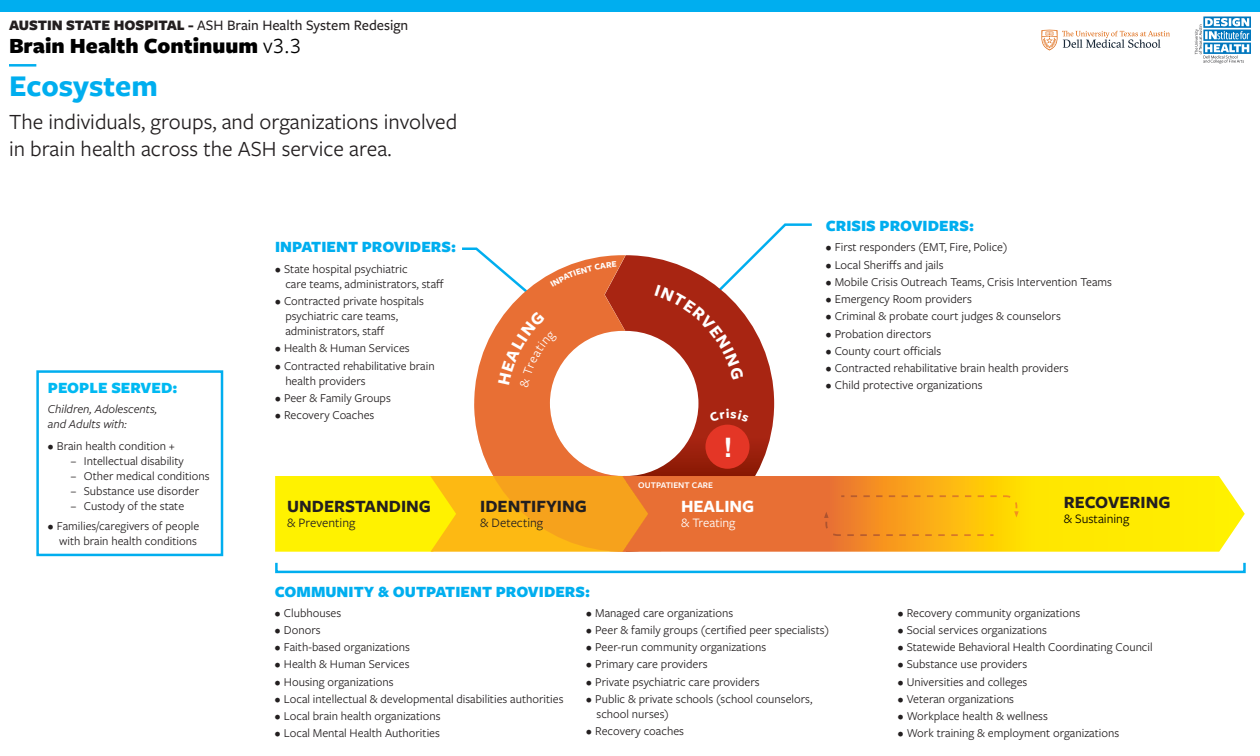
<style>
.page{position:relative;width:1260px;height:756px;background:#fff}
.page>*{position:absolute;margin:0;border:0;box-sizing:border-box;transform-origin:0 0}
.t1{font:700 31.25px "Freight Sans Pro";color:#00aeef}
.t2{font:700 26.8px "Helvetica";color:#fff}
.t3{font:22.5px/27px "Freight Sans Pro";color:#231f20}
.t4{font:900 22.5px "Freight Sans Pro";color:#000}
.t5{font:700 17.88px "Freight Sans Pro";color:#231f20}
.t6{font:700 17.88px "Freight Sans Pro";color:#fff}
.t7{font:900 16.25px "Freight Sans Pro";color:#00aeef}
.t8{font:900 16.25px "Freight Sans Pro";color:#00b9f2}
.t9{font:500 15px "Freight Sans Pro";color:#231f20}
.t10{font:13.4px "Freight Sans Pro";color:#231f20}
.t11{font:13.4px "Freight Sans Pro";color:#000}
.t12{font:13.4px "Freight Sans Pro";color:#fff}
.t13{font:12.5px/15px "Freight Sans Pro";color:#231f20}
.t14{font:italic 12.5px/15px "Freight Sans Pro";color:#231f20}
.t15{font:600 9px "Freight Sans Pro";color:#fff}
.s1{font-weight:900}
.s2{font-weight:700}
.s3{font-weight:400}
</style>
<div class="page">
<svg style="left:462px;top:247px;width:24px;height:8px"></svg>
<div style="left:36px;top:370px;width:187px;height:186px;border:2px solid #00aeef"></div>
<div style="left:275px;top:562px;width:971px;height:11px;border:2px solid #00aeef"></div>
<hr style="left:9px;top:64px;width:27px;height:3px;background:#00aeef">
<svg style="left:625px;top:255px;width:149px;height:221px"></svg>
<svg style="left:474px;top:255px;width:151px;height:148px"></svg>
<svg style="left:661px;top:476px;width:584px;height:76px;background:#f5b41d"></svg>
<div style="left:705px;top:425px;width:45px;height:44px;background:#e43626;border-radius:50%"></div>
<svg style="left:824px;top:494px;width:195px;height:43px;background:#f6a518"></svg>
<svg style="left:275px;top:403px;width:386px;height:149px"></svg>
<div style="left:0;top:0;width:1260px;height:11px;background:#00aeef"></div>
<svg style="left:1195px;top:17px;width:56px;height:47px"></svg>
<svg style="left:1041px;top:30px;width:129px;height:21px"></svg>
<div style="left:498px;top:311px;width:60px;height:77px;background:#e86f34"></div>
<svg style="left:550px;top:261px;width:67px;height:26px;background:#e87c48"></svg>
<svg style="left:655px;top:223px;width:157px;height:157px"></svg>
<svg style="left:709px;top:409px;width:40px;height:13px"></svg>
<p class="t9" style="left:9px;top:16px;width:401px"><span class="s1">AUSTIN STATE HOSPITAL</span> <span class="s2">-</span> ASH Brain Health System Redesign</p>
<p class="t4" style="left:9px;top:30px;width:293px">Brain Health Continuum <span class="s3">v3.3</span></p>
<p class="t1" style="left:9px;top:65px;width:150px">Ecosystem</p>
<p class="t3" style="left:9px;top:107px;width:450px">The individuals, groups, and organizations involved in brain health across the ASH service area.</p>
<p class="t8" style="left:48px;top:376px;width:131px">PEOPLE SERVED:</p>
<p class="t14" style="left:48px;top:401px;width:111px">Children, Adolescents, and Adults with:</p>
<p class="t13" style="left:48px;top:438px;width:129px">• Brain health condition +</p>
<p class="t13" style="left:70px;top:453px;width:115px">− Intellectual disability</p>
<p class="t13" style="left:70px;top:468px;width:141px">− Other medical conditions</p>
<p class="t13" style="left:70px;top:483px;width:130px">− Substance use disorder</p>
<p class="t13" style="left:70px;top:498px;width:115px">− Custody of the state</p>
<p class="t13" style="left:48px;top:518px;width:153px;text-align:right">• Families/caregivers of people with brain health conditions</p>
<p class="t7" style="left:275px;top:236px;width:183px">INPATIENT PROVIDERS:</p>
<p class="t13" style="left:285px;top:261px;width:160px;text-indent:-10px">• State hospital psychiatric<br>care teams, administrators, staff</p>
<p class="t13" style="left:285px;top:293px;width:140px;text-indent:-10px">• Contracted private hospitals psychiatric care teams, administrators, staff</p>
<p class="t13" style="left:275px;top:340px;width:136px">• Health &amp; Human Services</p>
<p class="t13" style="left:285px;top:358px;width:151px;text-indent:-10px">• Contracted rehabilitative brain health providers</p>
<p class="t13" style="left:275px;top:390px;width:117px">• Peer &amp; Family Groups</p>
<p class="t13" style="left:275px;top:407px;width:101px">• Recovery Coaches</p>
<p class="t5" style="left:287px;top:494px;width:145px">UNDERSTANDING</p>
<p class="t10" style="left:287px;top:514px;width:70px">&amp; Preventing</p>
<p class="t5" style="left:480px;top:494px;width:108px">IDENTIFYING</p>
<p class="t10" style="left:480px;top:514px;width:65px">&amp; Detecting</p>
<p class="t7" style="left:275px;top:580px;width:317px">COMMUNITY &amp; OUTPATIENT PROVIDERS:</p>
<p class="t15" style="left:638px;top:479px;width:76px">OUTPATIENT CARE</p>
<p class="t2" style="left:723px;top:426px;width:10px">!</p>
<p class="t7" style="left:826px;top:214px;width:150px">CRISIS PROVIDERS:</p>
<p class="t13" style="left:826px;top:239px;width:183px">• First responders (EMT, Fire, Police)</p>
<p class="t13" style="left:826px;top:256px;width:119px">• Local Sheriffs and jails</p>
<p class="t13" style="left:826px;top:274px;width:288px">• Mobile Crisis Outreach Teams, Crisis Intervention Teams</p>
<p class="t13" style="left:826px;top:291px;width:148px">• Emergency Room providers</p>
<p class="t13" style="left:826px;top:308px;width:237px">• Criminal &amp; probate court judges &amp; counselors</p>
<p class="t13" style="left:826px;top:325px;width:107px">• Probation directors</p>
<p class="t13" style="left:826px;top:343px;width:117px">• County court officials</p>
<p class="t13" style="left:826px;top:360px;width:244px">• Contracted rehabilitative brain health providers</p>
<p class="t13" style="left:826px;top:377px;width:158px">• Child protective organizations</p>
<p class="t6" style="left:681px;top:494px;width:75px">HEALING</p>
<p class="t5" style="left:1064px;top:490px;width:108px">RECOVERING</p>
<p class="t12" style="left:681px;top:513px;width:56px">&amp; Treating</p>
<p class="t11" style="left:1064px;top:509px;width:67px">&amp; Sustaining</p>
<p class="t13" style="left:275px;top:605px;width:68px">• Clubhouses</p>
<p class="t13" style="left:275px;top:622px;width:47px">• Donors</p>
<p class="t13" style="left:275px;top:639px;width:137px">• Faith-based organizations</p>
<p class="t13" style="left:275px;top:656px;width:136px">• Health &amp; Human Services</p>
<p class="t13" style="left:275px;top:674px;width:120px">• Housing organizations</p>
<p class="t13" style="left:275px;top:691px;width:290px">• Local intellectual &amp; developmental disabilities authorities</p>
<p class="t13" style="left:275px;top:708px;width:167px">• Local brain health organizations</p>
<p class="t13" style="left:275px;top:725px;width:167px">• Local Mental Health Authorities</p>
<p class="t13" style="left:586px;top:605px;width:149px">• Managed care organizations</p>
<p class="t13" style="left:586px;top:622px;width:244px">• Peer &amp; family groups (certified peer specialists)</p>
<p class="t13" style="left:586px;top:639px;width:182px">• Peer-run community organizations</p>
<p class="t13" style="left:586px;top:656px;width:123px">• Primary care providers</p>
<p class="t13" style="left:586px;top:674px;width:175px">• Private psychiatric care providers</p>
<p class="t13" style="left:597px;top:691px;width:217px;text-indent:-10px">• Public &amp; private schools (school counselors, school nurses)</p>
<p class="t13" style="left:586px;top:723px;width:99px">• Recovery coaches</p>
<p class="t13" style="left:898px;top:605px;width:184px">• Recovery community organizations</p>
<p class="t13" style="left:898px;top:622px;width:151px">• Social services organizations</p>
<p class="t13" style="left:898px;top:639px;width:257px">• Statewide Behavioral Health Coordinating Council</p>
<p class="t13" style="left:898px;top:656px;width:131px">• Substance use providers</p>
<p class="t13" style="left:898px;top:674px;width:131px">• Universities and colleges</p>
<p class="t13" style="left:898px;top:691px;width:118px">• Veteran organizations</p>
<p class="t13" style="left:898px;top:708px;width:152px">• Workplace health &amp; wellness</p>
<p class="t13" style="left:898px;top:725px;width:223px">• Work training &amp; employment organizations</p>
</div>
